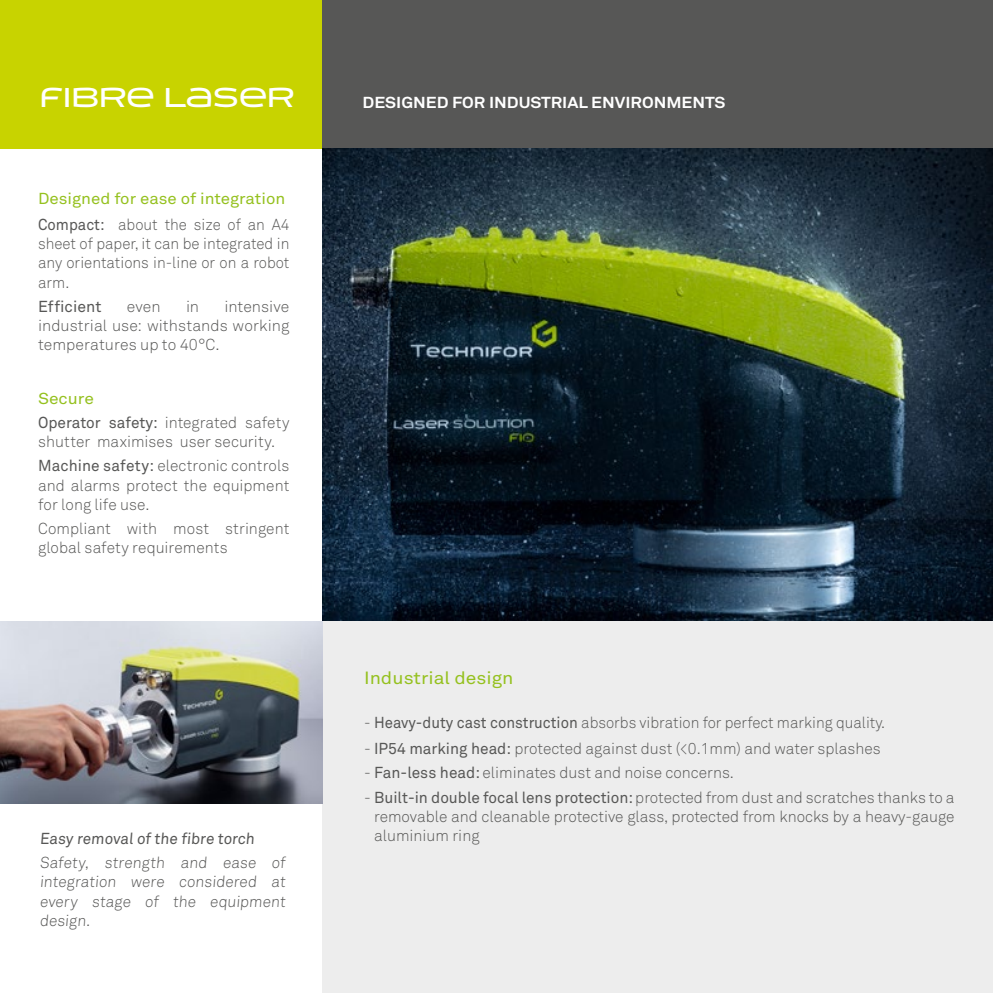
<style>
.page{position:relative;width:993px;height:993px;background:#fff}
.page>*{position:absolute;margin:0;border:0;box-sizing:border-box;transform-origin:0 0}
.t1{font:29.75px "Gravotech";color:#fff}
.t2{font:17.5px "Akkurat Std";color:#95c11f;scale:1.1 1}
.t3{font:300 15.75px/19.2px "Akkurat Std";color:#575756}
.t4{font:300 15.75px/19.2px "Akkurat Std";color:#575756;text-align:justify;scale:.95 1}
.t5{font:15.75px/25.7px "Akkurat Std";color:#95c11f;scale:1.07 1}
.t6{font:15.75px "Akkurat Std";letter-spacing:.01em;color:#575756}
.t7{font:700 15.75px "Akkurat Std";color:#fff;scale:1.1 1}
.s1{color:#575756}
.s2{font-weight:300;color:#575756}
.s3{font-weight:400;color:#95c11f}
.s4{font-weight:400}
</style>
<div class="page">
<div style="left:0;top:0;width:322px;height:149px;background:#c8d300"></div>
<div style="left:322px;top:0;width:670px;height:149px;background:#575756"></div>
<div style="left:322px;top:620px;width:670px;height:372px;background:#ededed"></div>
<img style="left:322px;top:149px;width:670px;height:471px">
<img style="left:0;top:621px;width:322px;height:182px">
<h1 class="t1" style="left:40px;top:80px;width:256px">FIBRE LASER</h1>
<p class="t5" style="left:38px;top:186px;width:236px">Designed for ease of integration<br><span class="s1">Compact:</span> <span class="s2">about the size of an A4</span></p>
<p class="t4" style="left:38px;top:234px;width:266px">sheet of paper, it can be integrated in any orientations in-line or on a robot arm.</p>
<p class="t6" style="left:38px;top:297px;width:65px">Efficient</p>
<p class="t3" style="left:127px;top:296px;width:35px">even</p>
<p class="t3" style="left:186px;top:296px;width:15px">in</p>
<p class="t3" style="left:38px;top:296px;width:253px;text-align:justify;text-indent:186px">intensive industrial use: withstands working temperatures up to 40°C.</p>
<p class="t3" style="left:38px;top:386px;width:253px;line-height:24.2px"><span class="s3">Secure<br></span><span class="s4">Operator safety:</span> integrated safety</p>
<p class="t3" style="left:38px;top:429px;width:253px;line-height:24.2px">shutter maximises user security.<br><span class="s4">Machine safety:</span> electronic controls</p>
<p class="t3" style="left:38px;top:475px;width:253px">and alarms protect the equipment for long life use.</p>
<p class="t3" style="left:38px;top:519px;width:253px">Compliant with most stringent global safety requirements</p>
<p class="t6" style="left:40px;top:828px;width:218px">Easy removal of the fibre torch</p>
<p class="t3" style="left:40px;top:852px;width:249px;text-align:justify">Safety, strength and ease of integration were considered at every stage of the equipment design.</p>
<p class="t7" style="left:362px;top:92px;width:331px">DESIGNED FOR INDUSTRIAL ENVIRONMENTS</p>
<p class="t2" style="left:364px;top:667px;width:137px">Industrial design</p>
<p class="t4" style="left:364px;top:712px;width:550px">- <span class="s4">Heavy-duty cast construction</span> absorbs vibration for perfect marking quality.</p>
<p class="t3" style="left:364px;top:738px;width:518px">- <span class="s4">IP54 marking head:</span> protected against dust (&lt;0.1mm) and water splashes</p>
<p class="t3" style="left:364px;top:762px;width:371px">- <span class="s4">Fan-less head:</span> eliminates dust and noise concerns.</p>
<p class="t3" style="left:374px;top:787px;width:581px;text-align:justify;text-indent:-10px">- <span class="s4">Built-in double focal lens protection:</span> protected from dust and scratches thanks to a removable and cleanable protective glass, protected from knocks by a heavy-gauge aluminium ring</p>
</div>
